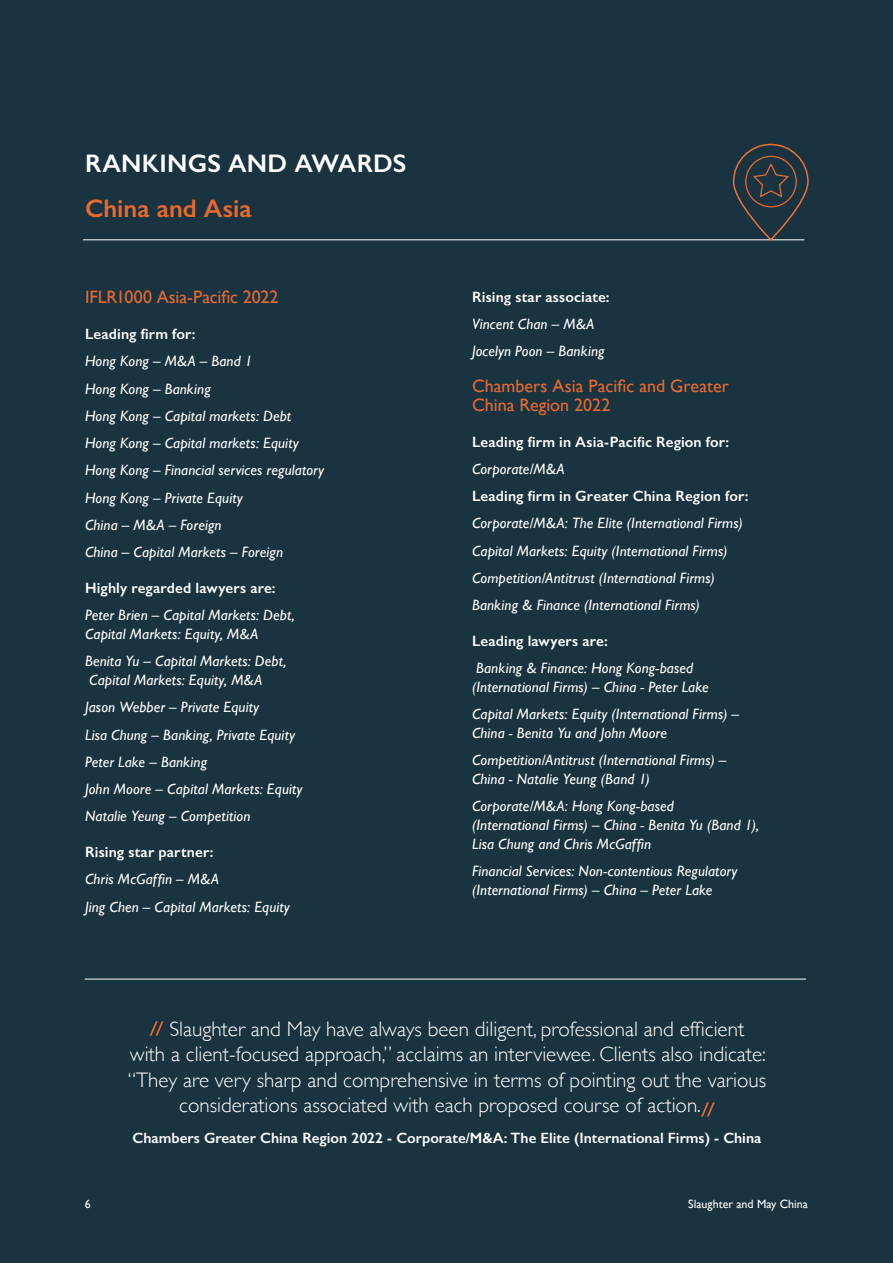
<style>
.page{position:relative;width:893px;height:1263px;background:#1a3340}
.page>*{position:absolute;margin:0;border:0;box-sizing:border-box;transform-origin:0 0}
.t1{font:600 25.5px "Gill Sans";letter-spacing:.005em;color:#fff}
.t2{font:600 25.5px "Gill Sans";color:#e66a2e}
.t3{font:300 21px "Gill Sans";color:#fff}
.t4{font:18px/18.8px "Gill Sans";color:#e66a2e}
.t5{font:italic 15px/27.3px "Gill Sans";letter-spacing:.01em;color:#fff}
.t6{font:600 15px "Gill Sans";letter-spacing:.005em;color:#fff}
.t7{font:12px "Gill Sans";color:#fff}
</style>
<div class="page">
<svg style="left:150px;top:1021px;width:13px;height:15px"></svg>
<svg style="left:701px;top:1102px;width:14px;height:15px"></svg>
<hr style="left:85px;top:979px;width:721px;height:1px;background:#fff">
<hr style="left:83px;top:239px;width:721px;height:1px;background:#fff">
<div style="left:733px;top:144px;width:76px;height:97px;border:2px solid #f07134;border-radius:37px"></div>
<svg style="left:745px;top:156px;width:52px;height:51px"></svg>
<h1 class="t1" style="left:85px;top:148px;width:323px">RANKINGS AND AWARDS</h1>
<h1 class="t2" style="left:85px;top:193px;width:168px">China and Asia</h1>
<p class="t4" style="left:85px;top:288px;width:195px">IFLR1000 Asia-Pacific 2022</p>
<p class="t6" style="left:85px;top:325px;width:112px">Leading firm for:</p>
<p class="t5" style="left:85px;top:348px;width:240px">Hong Kong – M&amp;A – Band 1<br>Hong Kong – Banking<br>Hong Kong – Capital markets: Debt<br>Hong Kong – Capital markets: Equity<br>Hong Kong – Financial services regulatory<br>Hong Kong – Private Equity<br>China – M&amp;A – Foreign<br>China – Capital Markets – Foreign</p>
<p class="t6" style="left:85px;top:579px;width:192px">Highly regarded lawyers are:</p>
<p class="t5" style="left:85px;top:606px;width:211px;line-height:18.8px">Peter Brien – Capital Markets: Debt,<br>Capital Markets: Equity, M&amp;A</p>
<p class="t5" style="left:85px;top:652px;width:203px;line-height:18.8px">Benita Yu – Capital Markets: Debt,<br>Capital Markets: Equity, M&amp;A</p>
<p class="t5" style="left:85px;top:693px;width:219px">Jason Webber – Private Equity<br>Lisa Chung – Banking, Private Equity<br>Peter Lake – Banking<br>John Moore – Capital Markets: Equity<br>Natalie Yeung – Competition</p>
<p class="t6" style="left:85px;top:843px;width:130px">Rising star partner:</p>
<p class="t5" style="left:85px;top:865px;width:206px">Chris McGaffin – M&amp;A<br>Jing Chen – Capital Markets: Equity</p>
<p class="t6" style="left:472px;top:288px;width:139px">Rising star associate:</p>
<p class="t5" style="left:472px;top:310px;width:134px">Vincent Chan – M&amp;A<br>Jocelyn Poon – Banking</p>
<p class="t4" style="left:472px;top:376px;width:258px">Chambers Asia Pacific and Greater<br>China Region 2022</p>
<p class="t6" style="left:472px;top:432px;width:259px">Leading firm in Asia-Pacific Region for:</p>
<p class="t5" style="left:472px;top:455px;width:94px">Corporate/M&amp;A</p>
<p class="t6" style="left:472px;top:487px;width:278px">Leading firm in Greater China Region for:</p>
<p class="t5" style="left:472px;top:510px;width:272px">Corporate/M&amp;A: The Elite (International Firms)<br>Capital Markets: Equity (International Firms)<br>Competition/Antitrust (International Firms)<br>Banking &amp; Finance (International Firms)</p>
<p class="t6" style="left:472px;top:632px;width:137px">Leading lawyers are:</p>
<p class="t5" style="left:472px;top:659px;width:238px;line-height:18.8px">Banking &amp; Finance: Hong Kong-based (International Firms) – China - Peter Lake</p>
<p class="t5" style="left:472px;top:705px;width:269px;line-height:18.8px">Capital Markets: Equity (International Firms) –<br>China - Benita Yu and John Moore</p>
<p class="t5" style="left:472px;top:751px;width:256px;line-height:18.8px">Competition/Antitrust (International Firms) –<br>China - Natalie Yeung (Band 1)</p>
<p class="t5" style="left:472px;top:797px;width:288px;line-height:18.8px">Corporate/M&amp;A: Hong Kong-based<br>(International Firms) – China - Benita Yu (Band 1),<br>Lisa Chung and Chris McGaffin</p>
<p class="t5" style="left:472px;top:861px;width:267px;line-height:18.8px">Financial Services: Non-contentious Regulatory (International Firms) – China – Peter Lake</p>
<h2 class="t3" style="left:169px;top:1012px;width:576px">Slaughter and May have always been diligent, professional and efficient</h2>
<h2 class="t3" style="left:130px;top:1038px;width:638px">with a client-focused approach,” acclaims an interviewee. Clients also indicate:</h2>
<h2 class="t3" style="left:128px;top:1063px;width:640px">“They are very sharp and comprehensive in terms of pointing out the various</h2>
<h2 class="t3" style="left:179px;top:1089px;width:523px">considerations associated with each proposed course of action.</h2>
<p class="t6" style="left:133px;top:1129px;width:630px">Chambers Greater China Region 2022 - Corporate/M&amp;A: The Elite (International Firms) - China</p>
<p class="t7" style="left:85px;top:1196px;width:7px">6</p>
<p class="t7" style="left:688px;top:1196px;width:121px">Slaughter and May China</p>
</div>
